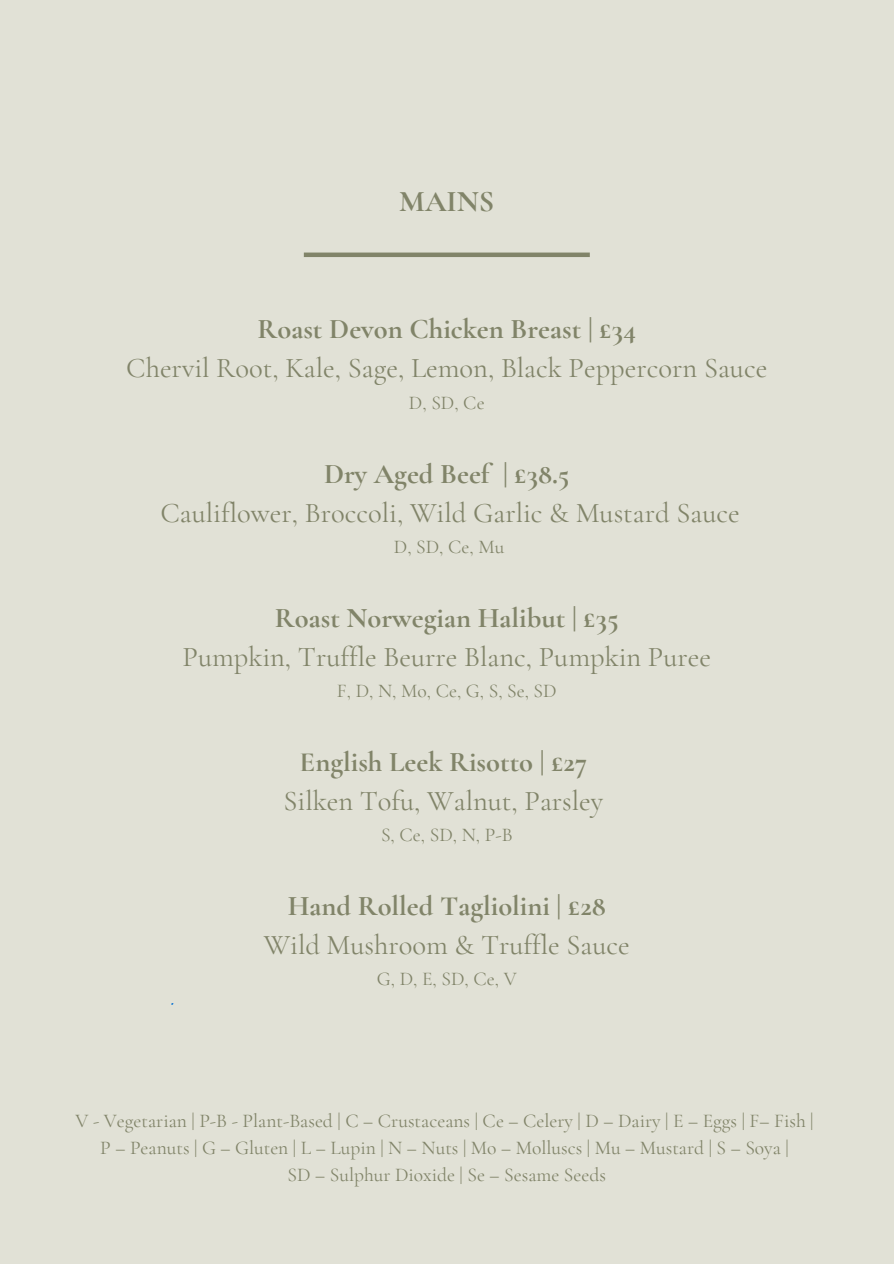
<style>
.page{position:relative;width:894px;height:1264px;background:#fff}
.page>*{position:absolute;margin:0;border:0;box-sizing:border-box;transform-origin:0 0}
.t1{font:700 30px "Cormorant Garamond";color:#818469}
.t2{font:28.5px/39px "Cormorant Garamond";color:#818469;text-align:center}
.t3{font:19.5px/27px "Cormorant Garamond";color:#818469;text-align:center}
.s1{font-weight:700}
</style>
<div class="page">
<div style="left:0;top:0;width:893px;height:1263px;background:#e1e1d6"></div>
<div style="left:304px;top:252px;width:285px;height:5px;background:#818469"></div>
<h1 class="t1" style="left:399px;top:184px;width:96px">MAINS</h1>
<h2 class="t2" style="left:126px;top:310px;width:642px"><span class="s1">Roast Devon Chicken Breast | £34<br></span>Chervil Root, Kale, Sage, Lemon, Black Peppercorn Sauce</h2>
<h2 class="t3" style="left:409px;top:389px;width:77px">D, SD, Ce</h2>
<h2 class="t2" style="left:160px;top:454px;width:581px"><span class="s1">Dry Aged Beef | £38.5<br></span>Cauliflower, Broccoli, Wild Garlic &amp; Mustard Sauce</h2>
<h2 class="t3" style="left:394px;top:533px;width:112px">D, SD, Ce, Mu</h2>
<h2 class="t2" style="left:182px;top:598px;width:530px"><span class="s1">Roast Norwegian Halibut | £35<br></span>Pumpkin, Truffle Beurre Blanc, Pumpkin Puree</h2>
<h2 class="t3" style="left:337px;top:677px;width:221px">F, D, N, Mo, Ce, G, S, Se, SD</h2>
<h2 class="t2" style="left:283px;top:742px;width:321px"><span class="s1">English Leek Risotto | £27<br></span>Silken Tofu, Walnut, Parsley</h2>
<h2 class="t3" style="left:381px;top:821px;width:133px">S, Ce, SD, N, P-B</h2>
<h2 class="t2" style="left:263px;top:886px;width:367px"><span class="s1">Hand Rolled Tagliolini | £28<br></span>Wild Mushroom &amp; Truffle Sauce</h2>
<h2 class="t3" style="left:377px;top:965px;width:141px">G, D, E, SD, Ce, V</h2>
<p class="t3" style="left:75px;top:1107px;width:739px">V - Vegetarian | P-B - Plant-Based | C – Crustaceans | Ce – Celery | D – Dairy | E – Eggs | F– Fish |</p>
<p class="t3" style="left:100px;top:1134px;width:690px">P – Peanuts | G – Gluten | L – Lupin | N – Nuts | Mo – Molluscs | Mu – Mustard | S – Soya |<br>SD – Sulphur Dioxide | Se – Sesame Seeds</p>
</div>
